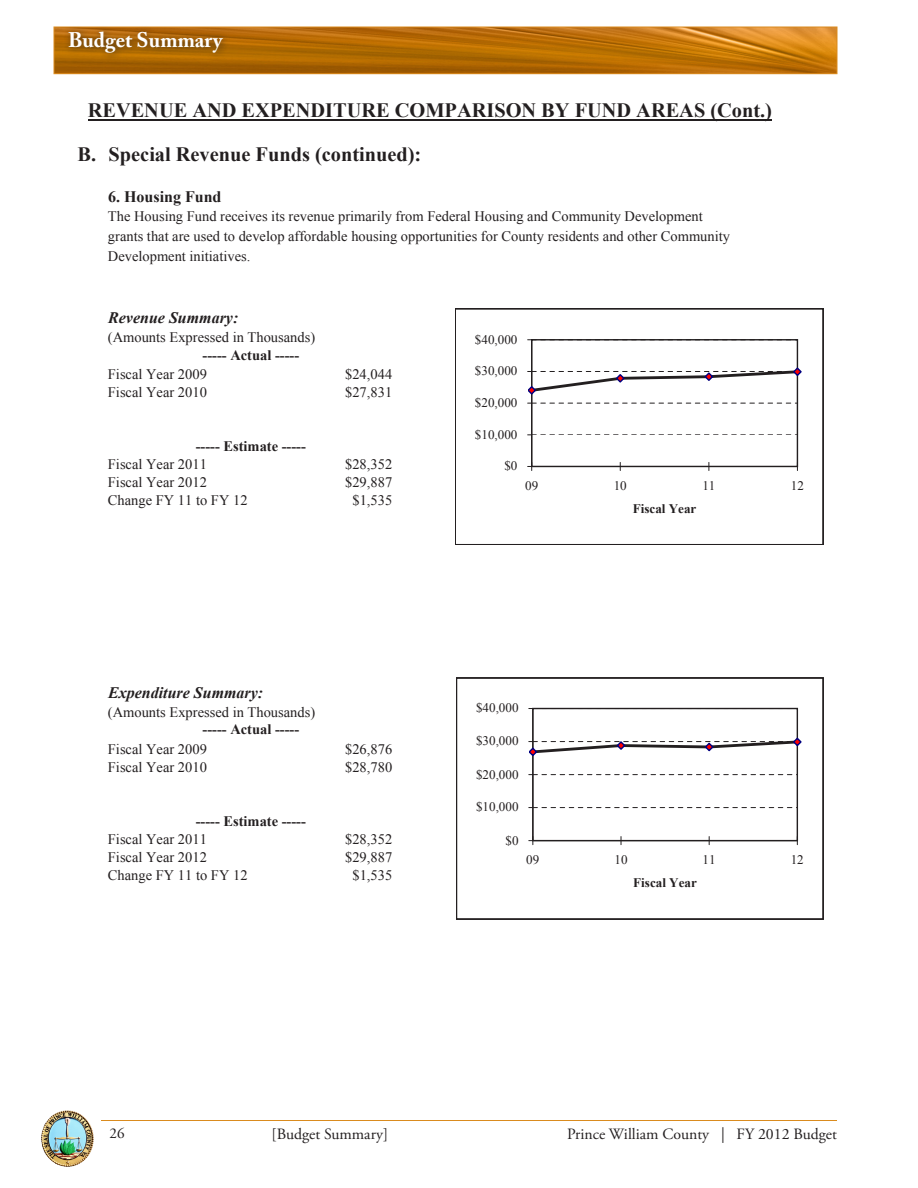
<style>
.page{position:relative;width:918px;height:1188px;background:#fff}
.page>*{position:absolute;margin:0;border:0;box-sizing:border-box;transform-origin:0 0}
.t1{font:700 21px "Adobe Caslon Pro";color:#fff}
.t2{font:700 20.4px/44.4px "Times New Roman";color:#231f20}
.t3{font:italic 700 16.05px "Times New Roman";color:#231f20}
.t4{font:700 16.05px "Times New Roman";color:#231f20}
.t5{font:15.75px "Adobe Garamond Pro";color:#231f20}
.t6{font:15px "Adobe Garamond Pro";color:#231f20}
.t7{font:14.55px/20.1px "Times New Roman";color:#231f20}
.t8{font:700 14.55px/18px "Times New Roman";color:#231f20}
.t9{font:13.05px "Times New Roman";color:#231f20}
.t10{font:700 13.05px "Times New Roman";color:#231f20}
.s1{font-weight:700}
.s2{font-weight:400}
</style>
<div class="page">
<hr style="left:101px;top:1120px;width:736px;height:1px;background:#da8b1e">
<img style="left:41px;top:1110px;width:53px;height:57px">
<img style="left:56px;top:29px;width:779px;height:43px">
<div style="left:54px;top:27px;width:783px;height:47px;border:1px solid #da8b1e"></div>
<div style="left:62px;top:24px;width:168px;height:37px;background:#231f20;opacity:.75"></div>
<hr style="left:88px;top:119px;width:684px;height:2px;background:#231f20">
<div style="left:531px;top:339px;width:267px;height:128px;border:1px solid #231f20"></div>
<hr style="left:531px;top:340px;width:1px;height:126px;background:#231f20">
<svg style="left:528px;top:403px;width:269px;height:1px"></svg>
<svg style="left:528px;top:340px;width:269px;height:1px"></svg>
<hr style="left:532px;top:466px;width:265px;height:1px;background:#231f20">
<svg style="left:528px;top:367px;width:273px;height:28px"></svg>
<div style="left:455px;top:309px;width:368px;height:236px;border:1px solid #231f20"></div>
<div style="left:532px;top:708px;width:266px;height:133px;border:1px solid #231f20"></div>
<hr style="left:533px;top:709px;width:1px;height:132px;background:#231f20">
<svg style="left:529px;top:807px;width:268px;height:1px"></svg>
<svg style="left:529px;top:774px;width:268px;height:1px"></svg>
<svg style="left:529px;top:708px;width:268px;height:1px"></svg>
<hr style="left:533px;top:840px;width:264px;height:1px;background:#231f20">
<svg style="left:529px;top:837px;width:5px;height:8px"></svg>
<svg style="left:529px;top:737px;width:272px;height:19px"></svg>
<div style="left:456px;top:678px;width:367px;height:241px;border:1px solid #231f20"></div>
<h1 class="t1" style="left:68px;top:27px;width:156px">Budget Summary</h1>
<p class="t2" style="left:78px;top:88px;width:696px;text-indent:10px">REVENUE AND EXPENDITURE COMPARISON BY FUND AREAS (Cont.)<br>B. Special Revenue Funds (continued):</p>
<p class="t4" style="left:108px;top:185px;width:115px">6. Housing Fund</p>
<p class="t7" style="left:108px;top:206px;width:624px">The Housing Fund receives its revenue primarily from Federal Housing and Community Development grants that are used to develop affordable housing opportunities for County residents and other Community<br>Development initiatives.</p>
<p class="t3" style="left:108px;top:307px;width:132px">Revenue Summary:</p>
<p class="t7" style="left:203px;top:328px;width:114px;line-height:17.5px;text-indent:-95px">(Amounts Expressed in Thousands) <span class="s1">----- Actual -----</span></p>
<p class="t7" style="left:108px;top:364px;width:100px">Fiscal Year 2009</p>
<p class="t7" style="left:345px;top:364px;width:49px">$24,044</p>
<p class="t7" style="left:108px;top:382px;width:100px">Fiscal Year 2010</p>
<p class="t7" style="left:345px;top:382px;width:49px">$27,831</p>
<p class="t8" style="left:108px;top:437px;width:200px;text-indent:88px">----- Estimate -----<br><span class="s2">Fiscal Year 2011</span></p>
<p class="t7" style="left:345px;top:454px;width:49px">$28,352</p>
<p class="t7" style="left:108px;top:472px;width:100px">Fiscal Year 2012</p>
<p class="t7" style="left:345px;top:472px;width:49px">$29,887</p>
<p class="t7" style="left:108px;top:490px;width:141px">Change FY 11 to FY 12</p>
<p class="t7" style="left:352px;top:490px;width:41px">$1,535</p>
<p class="t3" style="left:108px;top:681px;width:157px">Expenditure Summary:</p>
<p class="t7" style="left:203px;top:703px;width:114px;line-height:17.5px;text-indent:-95px">(Amounts Expressed in Thousands) <span class="s1">----- Actual -----</span></p>
<p class="t7" style="left:108px;top:739px;width:100px">Fiscal Year 2009</p>
<p class="t7" style="left:345px;top:739px;width:49px">$26,876</p>
<p class="t7" style="left:108px;top:757px;width:100px">Fiscal Year 2010</p>
<p class="t7" style="left:345px;top:757px;width:49px">$28,780</p>
<p class="t8" style="left:108px;top:812px;width:200px;text-indent:88px">----- Estimate -----<br><span class="s2">Fiscal Year 2011</span></p>
<p class="t7" style="left:345px;top:829px;width:49px">$28,352</p>
<p class="t7" style="left:108px;top:847px;width:100px">Fiscal Year 2012</p>
<p class="t7" style="left:345px;top:847px;width:49px">$29,887</p>
<p class="t7" style="left:108px;top:865px;width:141px">Change FY 11 to FY 12</p>
<p class="t7" style="left:352px;top:865px;width:41px">$1,535</p>
<p class="t9" style="left:475px;top:331px;width:44px">$40,000</p>
<p class="t9" style="left:475px;top:362px;width:44px">$30,000</p>
<p class="t9" style="left:475px;top:394px;width:44px">$20,000</p>
<p class="t9" style="left:475px;top:426px;width:44px">$10,000</p>
<p class="t9" style="left:504px;top:457px;width:15px">$0</p>
<p class="t9" style="left:525px;top:477px;width:15px">09</p>
<p class="t9" style="left:614px;top:477px;width:15px">10</p>
<p class="t9" style="left:702px;top:477px;width:15px">11</p>
<p class="t9" style="left:791px;top:477px;width:15px">12</p>
<p class="t10" style="left:633px;top:500px;width:65px">Fiscal Year</p>
<p class="t9" style="left:476px;top:699px;width:44px">$40,000</p>
<p class="t9" style="left:476px;top:732px;width:44px">$30,000</p>
<p class="t9" style="left:476px;top:765px;width:44px">$20,000</p>
<p class="t9" style="left:476px;top:798px;width:44px">$10,000</p>
<p class="t9" style="left:506px;top:831px;width:15px">$0</p>
<p class="t9" style="left:526px;top:851px;width:15px">09</p>
<p class="t9" style="left:614px;top:851px;width:15px">10</p>
<p class="t9" style="left:703px;top:851px;width:15px">11</p>
<p class="t9" style="left:791px;top:851px;width:15px">12</p>
<p class="t10" style="left:633px;top:874px;width:65px">Fiscal Year</p>
<p class="t6" style="left:110px;top:1124px;width:16px">26</p>
<p class="t5" style="left:272px;top:1124px;width:118px">[Budget Summary]</p>
<p class="t5" style="left:567px;top:1124px;width:271px">Prince William County | FY 2012 Budget</p>
</div>
